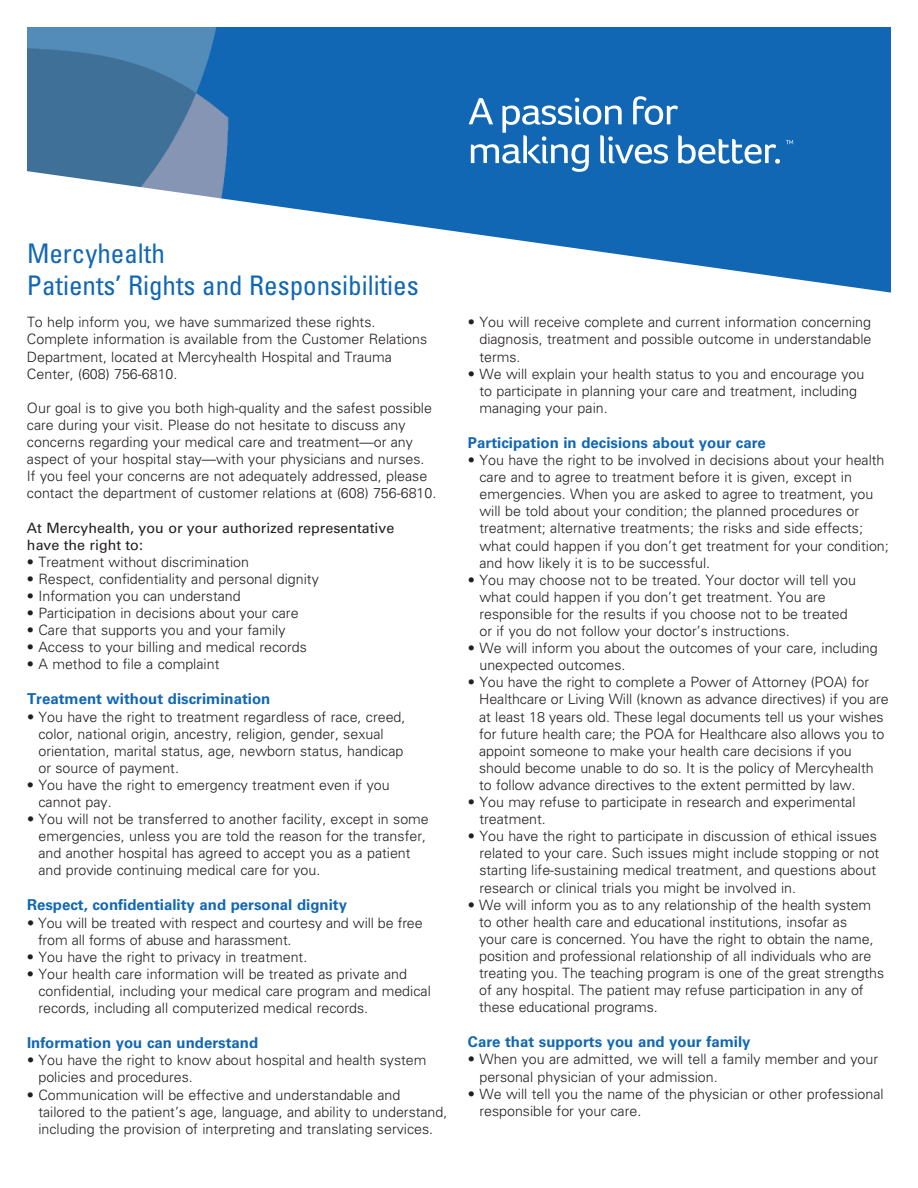
<style>
.page{position:relative;width:918px;height:1188px;background:#fff}
.page>*{position:absolute;margin:0;border:0;box-sizing:border-box;transform-origin:0 0}
.t1{font:condensed 27px/32.4px "Univers LT Std";color:#1167b3}
.t2{font:700 15px "Univers LT Std";color:#1167b3}
.t3{font:300 14.25px/17.1px "Univers LT Std";color:#231f20}
.t4{font:14.25px/17.1px "Univers LT Std";color:#231f20}
</style>
<div class="page">
<div style="left:27px;top:27px;width:864px;height:283px;background:#1167b3"></div>
<svg style="left:469px;top:96px;width:311px;height:73px"></svg>
<svg style="left:786px;top:140px;width:7px;height:4px"></svg>
<img style="left:27px;top:27px;width:202px;height:142px">
<svg style="left:27px;top:169px;width:864px;height:141px;fill:#fff"></svg>
<h1 class="t1" style="left:27px;top:239px;width:393px">Mercyhealth<br>Patients’ Rights and Responsibilities</h1>
<p class="t3" style="left:27px;top:315px;width:402px">To help inform you, we have summarized these rights.<br>Complete information is available from the Customer Relations Department, located at Mercyhealth Hospital and Trauma Center, (608) 756-6810.</p>
<p class="t3" style="left:27px;top:401px;width:411px">Our goal is to give you both high-quality and the safest possible care during your visit. Please do not hesitate to discuss any concerns regarding your medical care and treatment—or any aspect of your hospital stay—with your physicians and nurses.<br>If you feel your concerns are not adequately addressed, please contact the department of customer relations at (608) 756-6810.</p>
<p class="t4" style="left:27px;top:520px;width:369px">At Mercyhealth, you or your authorized representative have the right to:</p>
<p class="t3" style="left:27px;top:554px;width:224px">• Treatment without discrimination</p>
<p class="t3" style="left:27px;top:572px;width:293px">• Respect, confidentiality and personal dignity</p>
<p class="t3" style="left:27px;top:589px;width:215px">• Information you can understand</p>
<p class="t3" style="left:27px;top:606px;width:273px">• Participation in decisions about your care</p>
<p class="t3" style="left:27px;top:623px;width:260px">• Care that supports you and your family</p>
<p class="t3" style="left:27px;top:640px;width:281px">• Access to your billing and medical records</p>
<p class="t3" style="left:27px;top:657px;width:194px">• A method to file a complaint</p>
<p class="t2" style="left:27px;top:693px;width:245px">Treatment without discrimination</p>
<p class="t3" style="left:38px;top:709px;width:369px;text-indent:-11px">• You have the right to treatment regardless of race, creed, color, national origin, ancestry, religion, gender, sexual orientation, marital status, age, newborn status, handicap or source of payment.</p>
<p class="t3" style="left:38px;top:778px;width:353px;text-indent:-11px">• You have the right to emergency treatment even if you cannot pay.</p>
<p class="t3" style="left:38px;top:812px;width:392px;text-indent:-11px">• You will not be transferred to another facility, except in some emergencies, unless you are told the reason for the transfer, and another hospital has agreed to accept you as a patient and provide continuing medical care for you.</p>
<p class="t2" style="left:27px;top:899px;width:322px">Respect, confidentiality and personal dignity</p>
<p class="t3" style="left:38px;top:915px;width:386px;text-indent:-11px">• You will be treated with respect and courtesy and will be free from all forms of abuse and harassment.</p>
<p class="t3" style="left:27px;top:950px;width:282px">• You have the right to privacy in treatment.</p>
<p class="t3" style="left:38px;top:967px;width:394px;text-indent:-11px">• Your health care information will be treated as private and confidential, including your medical care program and medical records, including all computerized medical records.</p>
<p class="t2" style="left:27px;top:1037px;width:233px">Information you can understand</p>
<p class="t3" style="left:38px;top:1053px;width:390px;text-indent:-11px">• You have the right to know about hospital and health system policies and procedures.</p>
<p class="t3" style="left:38px;top:1087px;width:411px;text-indent:-11px">• Communication will be effective and understandable and tailored to the patient’s age, language, and ability to understand, including the provision of interpreting and translating services.</p>
<p class="t3" style="left:479px;top:315px;width:394px;text-align:justify;text-indent:-11px">• You will receive complete and current information concerning diagnosis, treatment and possible outcome in understandable terms.</p>
<p class="t3" style="left:479px;top:366px;width:386px;text-indent:-11px">• We will explain your health status to you and encourage you to participate in planning your care and treatment, including managing your pain.</p>
<p class="t2" style="left:468px;top:437px;width:299px">Participation in decisions about your care</p>
<p class="t3" style="left:479px;top:453px;width:411px;text-indent:-11px">• You have the right to be involved in decisions about your health care and to agree to treatment before it is given, except in emergencies. When you are asked to agree to treatment, you will be told about your condition; the planned procedures or treatment; alternative treatments; the risks and side effects; what could happen if you don’t get treatment for your condition; and how likely it is to be successful.</p>
<p class="t3" style="left:479px;top:572px;width:378px;text-indent:-11px">• You may choose not to be treated. Your doctor will tell you what could happen if you don’t get treatment. You are responsible for the results if you choose not to be treated or if you do not follow your doctor’s instructions.</p>
<p class="t3" style="left:479px;top:641px;width:400px;text-indent:-11px">• We will inform you about the outcomes of your care, including unexpected outcomes.</p>
<p class="t3" style="left:479px;top:675px;width:411px;text-indent:-11px">• You have the right to complete a Power of Attorney (POA) for Healthcare or Living Will (known as advance directives) if you are at least 18 years old. These legal documents tell us your wishes for future health care; the POA for Healthcare also allows you to appoint someone to make your health care decisions if you should become unable to do so. It is the policy of Mercyhealth to follow advance directives to the extent permitted by law.</p>
<p class="t3" style="left:479px;top:795px;width:378px;text-indent:-11px">• You may refuse to participate in research and experimental treatment.</p>
<p class="t3" style="left:479px;top:829px;width:401px;text-indent:-11px">• You have the right to participate in discussion of ethical issues related to your care. Such issues might include stopping or not starting life-sustaining medical treatment, and questions about research or clinical trials you might be involved in.</p>
<p class="t3" style="left:479px;top:897px;width:406px;text-indent:-11px">• We will inform you as to any relationship of the health system to other health care and educational institutions, insofar as<br>your care is concerned. You have the right to obtain the name, position and professional relationship of all individuals who are treating you. The teaching program is one of the great strengths of any hospital. The patient may refuse participation in any of these educational programs.</p>
<p class="t2" style="left:468px;top:1036px;width:284px">Care that supports you and your family</p>
<p class="t3" style="left:479px;top:1052px;width:400px;text-indent:-11px">• When you are admitted, we will tell a family member and your personal physician of your admission.</p>
<p class="t3" style="left:479px;top:1086px;width:406px;text-indent:-11px">• We will tell you the name of the physician or other professional responsible for your care.</p>
</div>
